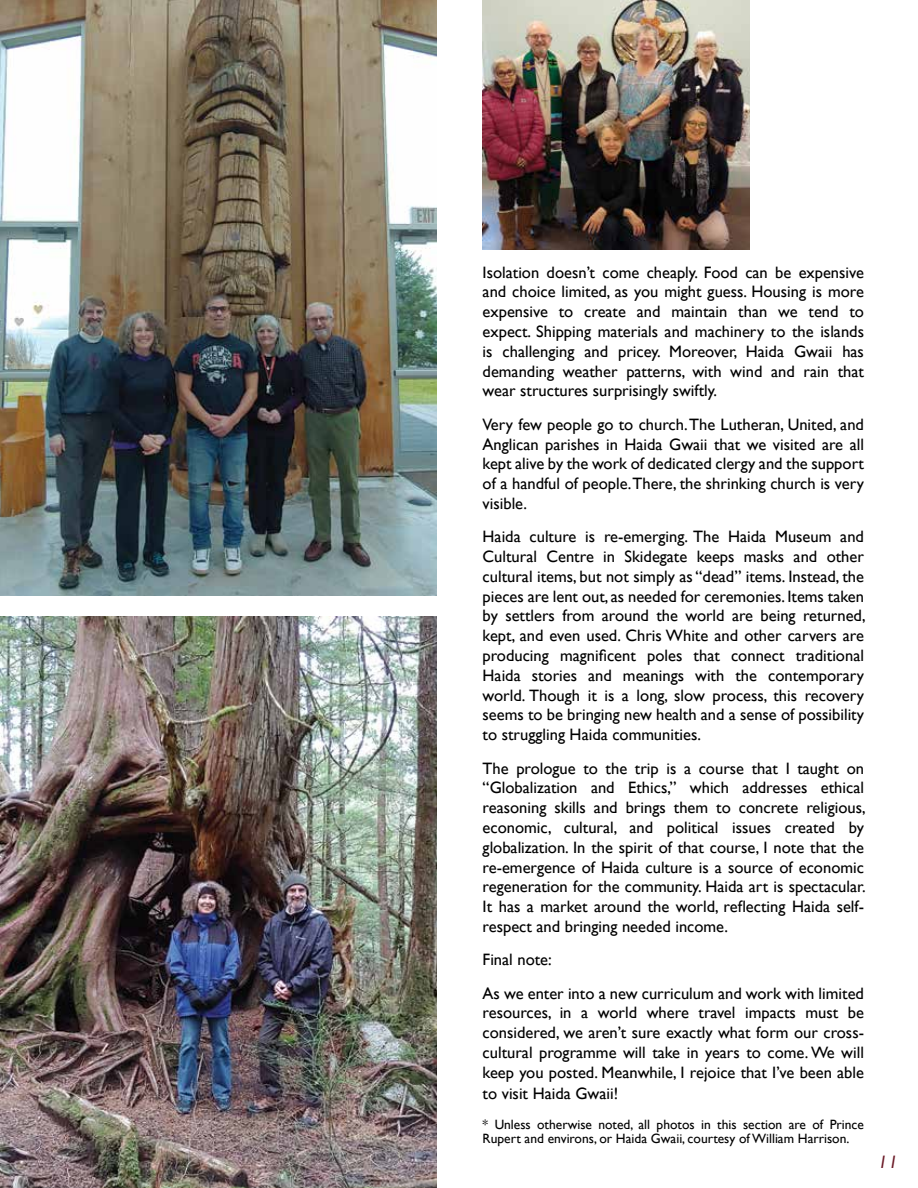
<style>
.page{position:relative;width:918px;height:1188px;background:#fff}
.page>*{position:absolute;margin:0;border:0;box-sizing:border-box;transform-origin:0 0}
.t1{font:italic 18px "Gill Sans";color:#6c1b28}
.t2{font:16.5px/19.8px "Gill Sans";color:#000;text-align:justify}
.t3{font:13.5px/13.5px "Gill Sans";color:#000}
</style>
<div class="page">
<img style="left:0;top:617px;width:437px;height:571px">
<img style="left:483px;top:0;width:266px;height:249px">
<img style="left:0;top:0;width:437px;height:595px">
<p class="t2" style="left:483px;top:262px;width:383px">Isolation doesn’t come cheaply. Food can be expensive and choice limited, as you might guess. Housing is more expensive to create and maintain than we tend to expect. Shipping materials and machinery to the islands is challenging and pricey. Moreover, Haida Gwaii has demanding weather patterns, with wind and rain that wear structures surprisingly swiftly.</p>
<p class="t2" style="left:483px;top:414px;width:383px">Very few people go to church. The Lutheran, United, and Anglican parishes in Haida Gwaii that we visited are all kept alive by the work of dedicated clergy and the support of a handful of people.There, the shrinking church is very visible.</p>
<p class="t2" style="left:483px;top:527px;width:385px">Haida culture is re-emerging. The Haida Museum and Cultural Centre in Skidegate keeps masks and other cultural items, but not simply as “dead” items. Instead, the pieces are lent out, as needed for ceremonies. Items taken by settlers from around the world are being returned, kept, and even used. Chris White and other carvers are producing magnificent poles that connect traditional Haida stories and meanings with the contemporary world. Though it is a long, slow process, this recovery seems to be bringing new health and a sense of possibility to struggling Haida communities.</p>
<p class="t2" style="left:483px;top:758px;width:385px">The prologue to the trip is a course that I taught on “Globalization and Ethics,” which addresses ethical reasoning skills and brings them to concrete religious, economic, cultural, and political issues created by globalization. In the spirit of that course, I note that the re-emergence of Haida culture is a source of economic regeneration for the community. Haida art is spectacular.<br>It has a market around the world, reflecting Haida self&shy;respect and bringing needed income.</p>
<p class="t2" style="left:483px;top:943px;width:383px;line-height:33.3px">Final note:<br>As we enter into a new curriculum and work with limited</p>
<p class="t2" style="left:483px;top:1003px;width:383px">resources, in a world where travel impacts must be considered, we aren’t sure exactly what form our cross&shy;cultural programme will take in years to come. We will keep you posted. Meanwhile, I rejoice that I’ve been able</p>
<p class="t2" style="left:483px;top:1084px;width:137px">to visit Haida Gwaii!</p>
<p class="t3" style="left:483px;top:1118px;width:383px">* Unless otherwise noted, all photos in this section are of Prince<br>Rupert and environs, or Haida Gwaii, courtesy of William Harrison.</p>
<p class="t1" style="left:878px;top:1151px;width:21px">11</p>
</div>
